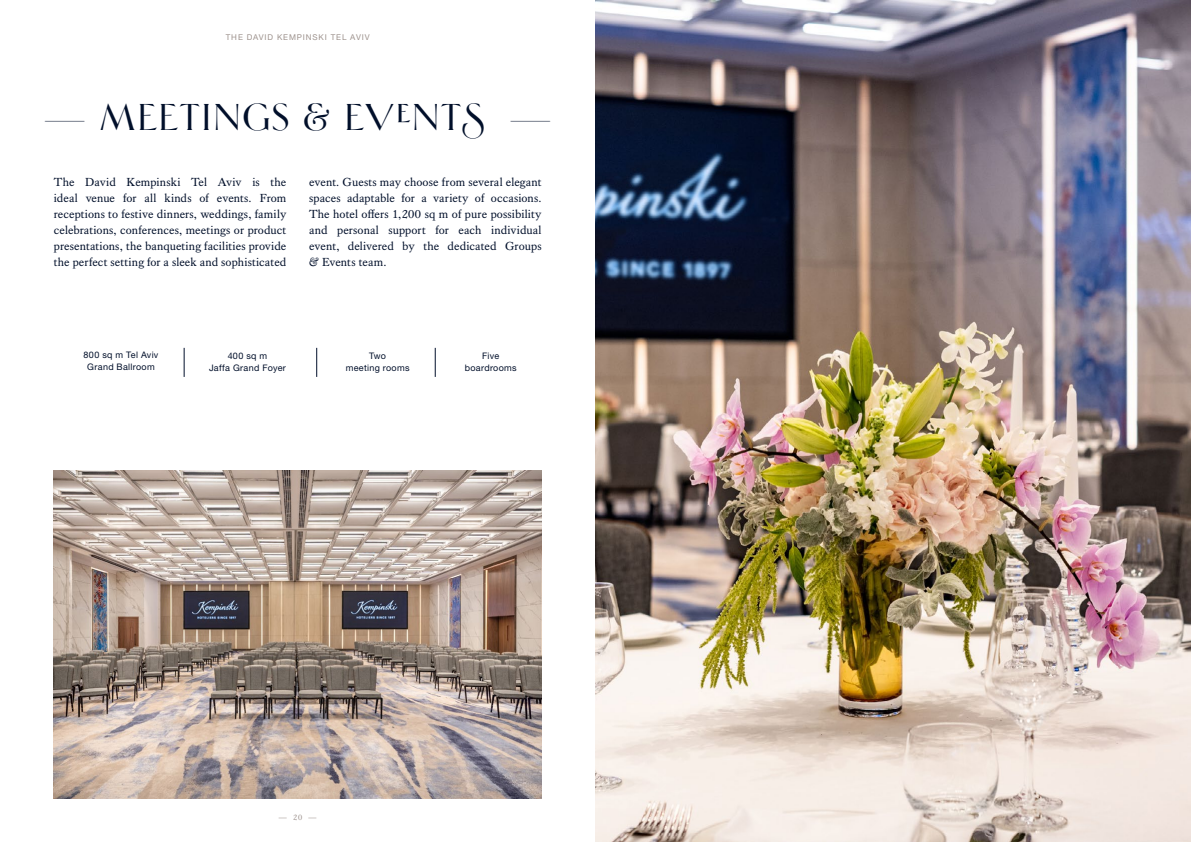
<style>
.page{position:relative;width:1191px;height:842px;background:#fff}
.page>*{position:absolute;margin:0;border:0;box-sizing:border-box;transform-origin:0 0}
.t1{font:42px "Helene Hess";letter-spacing:-.005em;color:#010f2a}
.t2{font:12px/16px "Kings Caslon";letter-spacing:.005em;color:#010f2a;text-align:justify}
.t3{font:9px/12px "Helvetica Neue LT Std";letter-spacing:.035em;color:#010f2a;text-align:center}
.t4{font:8px "Helvetica Neue LT Std";letter-spacing:.115em;color:#9e938e}
.t5{font:8px "Kings Caslon";color:#9e938e}
</style>
<div class="page">
<img style="left:54px;top:471px;width:487px;height:327px">
<img style="left:595px;top:0;width:596px;height:842px">
<svg style="left:316px;top:348px;width:1px;height:29px"></svg>
<svg style="left:435px;top:348px;width:1px;height:29px"></svg>
<svg style="left:184px;top:348px;width:1px;height:29px"></svg>
<p class="t4" style="left:226px;top:32px;width:145px">THE DAVID KEMPINSKI TEL AVIV</p>
<h1 class="t1" style="left:44px;top:95px;width:509px">— MEETINGS &amp; EVENTS —</h1>
<p class="t2" style="left:54px;top:174px;width:234px">The David Kempinski Tel Aviv is the ideal venue for all kinds of events. From receptions to festive dinners, weddings, family celebrations, conferences, meetings or product presentations, the banqueting facilities provide the perfect setting for a sleek and sophisticated</p>
<p class="t2" style="left:309px;top:174px;width:234px">event. Guests may choose from several elegant spaces adaptable for a variety of occasions.<br>The hotel offers 1,200 sq m of pure possibility and personal support for each individual event, delivered by the dedicated Groups &amp; Events team.</p>
<p class="t3" style="left:84px;top:349px;width:76px">800 sq m Tel Aviv<br>Grand Ballroom</p>
<p class="t3" style="left:346px;top:349px;width:65px">Two<br>meeting rooms</p>
<p class="t3" style="left:465px;top:349px;width:54px">Five boardrooms</p>
<p class="t3" style="left:209px;top:349px;width:78px">400 sq m<br>Jaffa Grand Foyer</p>
<p class="t5" style="left:279px;top:812px;width:39px">— 20 —</p>
</div>
